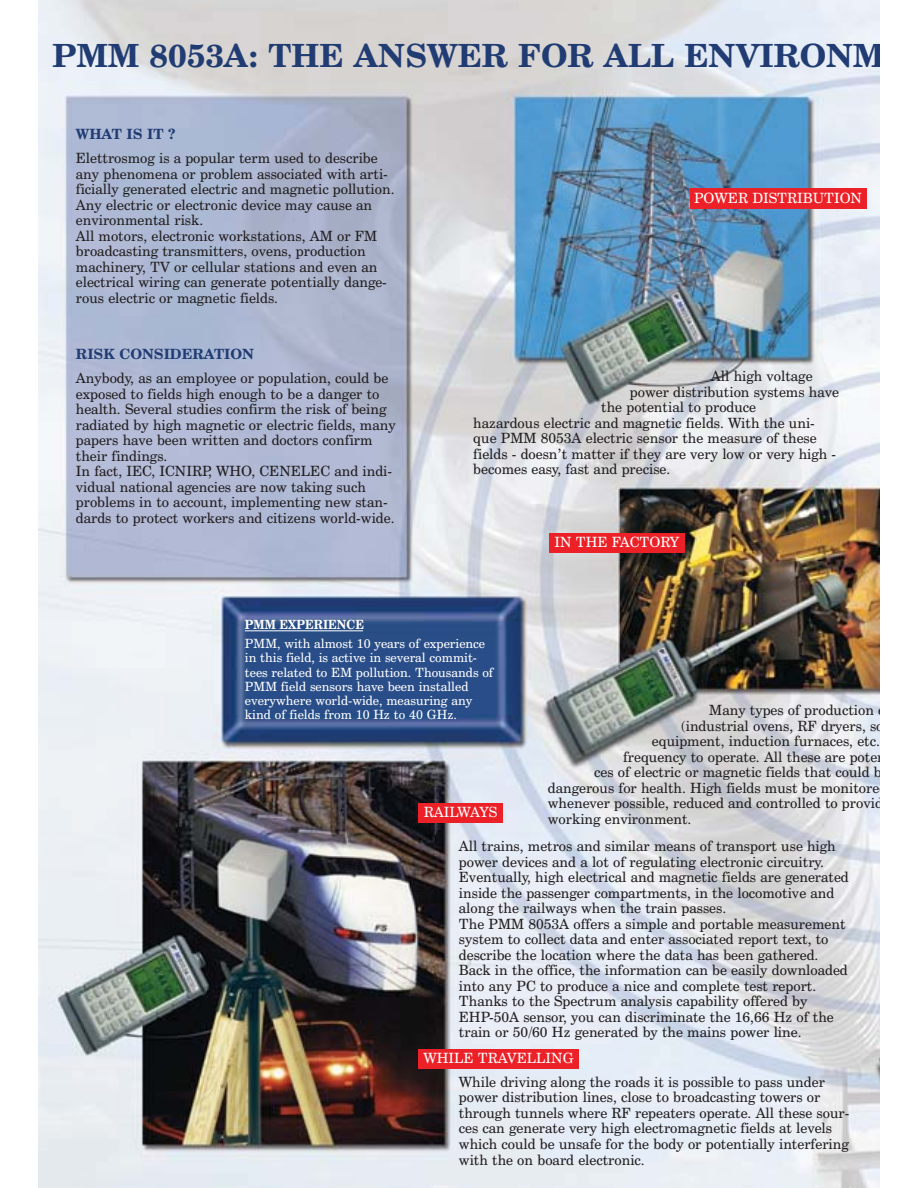
<style>
.page{position:relative;width:918px;height:1188px;background:#fff}
.page>*{position:absolute;margin:0;border:0;box-sizing:border-box;transform-origin:0 0}
.t1{font:700 31.95px "Century Schoolbook BT";color:#203c73}
.t2{font:14.1px/15.5px "Century Schoolbook BT";color:#221e1f}
.t3{font:14.1px "Century Schoolbook BT";color:#fff}
.t4{font:700 14.1px "Century Schoolbook BT";color:#203c73}
.t5{font:12.75px/14.1px "Century Schoolbook BT";color:#fff}
.t6{font:700 12.75px "Century Schoolbook BT";color:#fff;scale:.9 1}
</style>
<div class="page">
<img style="left:38px;top:0;width:842px;height:1188px">
<hr style="left:245px;top:630px;width:118px;height:1px;background:#fff">
<div style="left:690px;top:189px;width:176px;height:20px;background:#ec2027"></div>
<div style="left:418px;top:1049px;width:161px;height:20px;background:#ec2027"></div>
<div style="left:549px;top:533px;width:136px;height:20px;background:#ec2027"></div>
<div style="left:418px;top:803px;width:85px;height:20px;background:#ec2027"></div>
<h1 class="t1" style="left:53px;top:42px;width:833px">PMM 8053A: THE ANSWER FOR ALL ENVIRONM</h1>
<p class="t4" style="left:76px;top:128px;width:101px">WHAT IS IT ?</p>
<p class="t2" style="left:76px;top:151px;width:320px">Elettrosmog is a popular term used to describe any phenomena or problem associated with arti&shy;ficially generated electric and magnetic pollution.<br>Any electric or electronic device may cause an environmental risk.<br>All motors, electronic workstations, AM or FM broadcasting transmitters, ovens, production machinery, TV or cellular stations and even an electrical wiring can generate potentially dange&shy;rous electric or magnetic fields.</p>
<p class="t4" style="left:76px;top:348px;width:180px">RISK CONSIDERATION</p>
<p class="t2" style="left:76px;top:371px;width:321px">Anybody, as an employee or population, could be exposed to fields high enough to be a danger to health. Several studies confirm the risk of being radiated by high magnetic or electric fields, many papers have been written and doctors confirm their findings.<br>In fact, IEC, ICNIRP, WHO, CENELEC and indi&shy;vidual national agencies are now taking such problems in to account, implementing new stan&shy;dards to protect workers and citizens world-wide.</p>
<p class="t3" style="left:694px;top:191px;width:170px">POWER DISTRIBUTION</p>
<p class="t2" style="left:711px;top:369px;width:103px">All high voltage</p>
<p class="t2" style="left:630px;top:385px;width:211px">power distribution systems have</p>
<p class="t2" style="left:601px;top:400px;width:156px">the potential to produce</p>
<p class="t2" style="left:473px;top:416px;width:343px">hazardous electric and magnetic fields. With the uni-</p>
<p class="t2" style="left:473px;top:431px;width:345px">que PMM 8053A electric sensor the measure of these</p>
<p class="t2" style="left:473px;top:447px;width:364px">fields - doesn’t matter if they are very low or very high -</p>
<p class="t2" style="left:473px;top:462px;width:198px">becomes easy, fast and precise.</p>
<p class="t3" style="left:554px;top:536px;width:126px">IN THE FACTORY</p>
<p class="t6" style="left:245px;top:619px;width:134px">PMM EXPERIENCE</p>
<p class="t5" style="left:245px;top:637px;width:250px">PMM, with almost 10 years of experience in this field, is active in several commit&shy;tees related to EM pollution. Thousands of PMM field sensors have been installed everywhere world-wide, measuring any kind of fields from 10 Hz to 40 GHz.</p>
<p class="t3" style="left:424px;top:806px;width:75px">RAILWAYS</p>
<p class="t2" style="left:709px;top:703px;width:177px">Many types of production e</p>
<p class="t2" style="left:681px;top:719px;width:204px">(industrial ovens, RF dryers, so</p>
<p class="t2" style="left:652px;top:734px;width:229px">equipment, induction furnaces, etc.</p>
<p class="t2" style="left:623px;top:750px;width:264px">frequency to operate. All these are poten</p>
<p class="t2" style="left:594px;top:765px;width:289px">ces of electric or magnetic fields that could b</p>
<p class="t2" style="left:548px;top:781px;width:341px">dangerous for health. High fields must be monitored</p>
<p class="t2" style="left:548px;top:796px;width:337px">whenever possible, reduced and controlled to provid</p>
<p class="t2" style="left:548px;top:812px;width:145px">working environment.</p>
<p class="t2" style="left:459px;top:839px;width:391px">All trains, metros and similar means of transport use high power devices and a lot of regulating electronic circuitry.<br>Eventually, high electrical and magnetic fields are generated inside the passenger compartments, in the locomotive and along the railways when the train passes.<br>The PMM 8053A offers a simple and portable measurement system to collect data and enter associated report text, to describe the location where the data has been gathered.<br>Back in the office, the information can be easily downloaded into any PC to produce a nice and complete test report.<br>Thanks to the Spectrum analysis capability offered by EHP-50A sensor, you can discriminate the 16,66 Hz of the train or 50/60 Hz generated by the mains power line.</p>
<p class="t3" style="left:423px;top:1051px;width:152px">WHILE TRAVELLING</p>
<p class="t2" style="left:459px;top:1075px;width:392px">While driving along the roads it is possible to pass under power distribution lines, close to broadcasting towers or through tunnels where RF repeaters operate. All these sour&shy;ces can generate very high electromagnetic fields at levels which could be unsafe for the body or potentially interfering with the on board electronic.</p>
</div>
